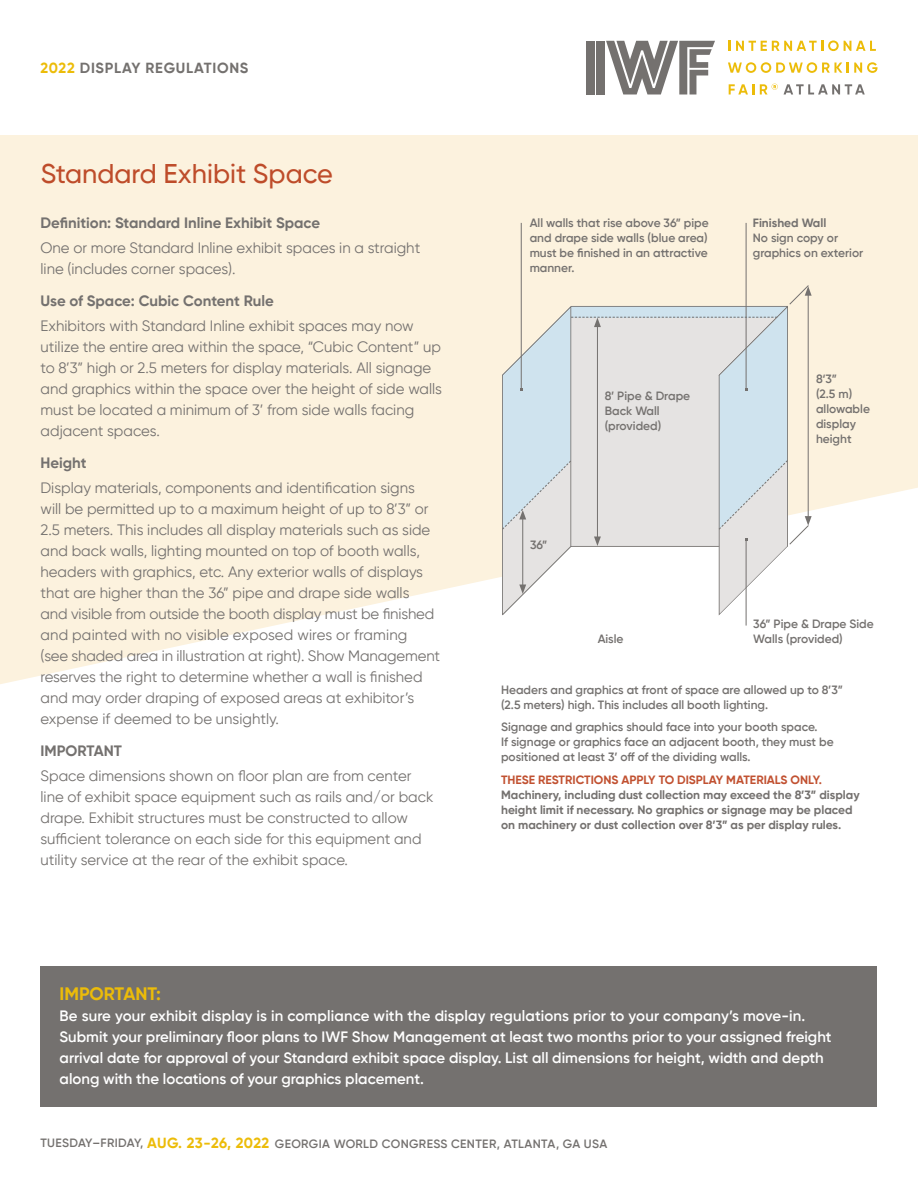
<style>
.page{position:relative;width:918px;height:1188px;background:#fff}
.page>*{position:absolute;margin:0;border:0;box-sizing:border-box;transform-origin:0 0}
.t1{font:500 27px "Gilroy";color:#c15131}
.t2{font:700 18px "Gilroy";color:#ecbc09}
.t3{font:15px/21px "Gilroy";color:#74716f}
.t4{font:600 15px/21px "Gilroy";color:#fff}
.t5{font:700 15px "Gilroy";color:#74716f}
.t6{font:700 14.7px "Gilroy";letter-spacing:.05em;color:#74716f}
.t7{font:600 12px/15px "Gilroy";color:#74716f}
.t8{font:700 12px/15px "Gilroy";color:#74716f}
.t9{font:600 12px "Gilroy";letter-spacing:.03em;color:#74716f}
.t10{font:700 12px "Gilroy";color:#c15131}
.s1{color:#ecbc09}
.s2{font-weight:700;font-size:14.7px;color:#ecbc09}
</style>
<div class="page">
<svg style="left:0;top:135px;width:918px;height:549px;fill:#fcf2de"></svg>
<div style="left:587px;top:41px;width:8px;height:53px;background:#74716f"></div>
<div style="left:597px;top:41px;width:8px;height:53px;background:#74716f"></div>
<svg style="left:606px;top:41px;width:109px;height:54px"></svg>
<svg style="left:729px;top:40px;width:147px;height:11px"></svg>
<svg style="left:728px;top:62px;width:150px;height:11px"></svg>
<svg style="left:729px;top:84px;width:25px;height:10px"></svg>
<svg style="left:784px;top:84px;width:81px;height:10px"></svg>
<svg style="left:760px;top:84px;width:18px;height:10px"></svg>
<div style="left:40px;top:967px;width:838px;height:140px;background:#74716f"></div>
<hr style="left:746px;top:223px;width:1px;height:167px;background:#74716f">
<hr style="left:746px;top:540px;width:1px;height:86px;background:#74716f">
<hr style="left:521px;top:223px;width:1px;height:167px;background:#74716f">
<svg style="left:501px;top:284px;width:311px;height:332px"></svg>
<p class="t6" style="left:40px;top:59px;width:209px"><span class="s1">2022</span> DISPLAY REGULATIONS</p>
<h1 class="t1" style="left:40px;top:157px;width:294px">Standard Exhibit Space</h1>
<p class="t5" style="left:40px;top:213px;width:281px">Definition: Standard Inline Exhibit Space</p>
<p class="t3" style="left:40px;top:237px;width:381px">One or more Standard Inline exhibit spaces in a straight line (includes corner spaces).</p>
<p class="t5" style="left:40px;top:291px;width:235px">Use of Space: Cubic Content Rule</p>
<p class="t3" style="left:40px;top:315px;width:403px">Exhibitors with Standard Inline exhibit spaces may now utilize the entire area within the space, “Cubic Content” up to 8’3” high or 2.5 meters for display materials. All signage and graphics within the space over the height of side walls must be located a minimum of 3’ from side walls facing adjacent spaces.</p>
<p class="t5" style="left:40px;top:453px;width:48px">Height</p>
<p class="t3" style="left:40px;top:477px;width:401px">Display materials, components and identification signs<br>will be permitted up to a maximum height of up to 8’3” or 2.5 meters. This includes all display materials such as side and back walls, lighting mounted on top of booth walls, headers with graphics, etc. Any exterior walls of displays that are higher than the 36” pipe and drape side walls and visible from outside the booth display must be finished and painted with no visible exposed wires or framing<br>(see shaded area in illustration at right). Show Management reserves the right to determine whether a wall is finished and may order draping of exposed areas at exhibitor’s expense if deemed to be unsightly.</p>
<p class="t5" style="left:40px;top:741px;width:83px">IMPORTANT</p>
<p class="t3" style="left:40px;top:765px;width:394px">Space dimensions shown on floor plan are from center line of exhibit space equipment such as rails and/or back drape. Exhibit structures must be constructed to allow sufficient tolerance on each side for this equipment and utility service at the rear of the exhibit space.</p>
<p class="t7" style="left:530px;top:215px;width:181px;text-align:justify">All walls that rise above 36” pipe and drape side walls (blue area) must be finished in an attractive manner.</p>
<p class="t7" style="left:530px;top:537px;width:19px">36”</p>
<p class="t7" style="left:605px;top:389px;width:87px">8’ Pipe &amp; Drape<br>Back Wall (provided)</p>
<p class="t7" style="left:598px;top:631px;width:27px">Aisle</p>
<p class="t8" style="left:753px;top:215px;width:75px">Finished Wall</p>
<p class="t7" style="left:753px;top:230px;width:112px">No sign copy or graphics on exterior</p>
<p class="t7" style="left:816px;top:371px;width:55px">8‘3”<br>(2.5 m) allowable display height</p>
<p class="t7" style="left:753px;top:616px;width:122px">36” Pipe &amp; Drape Side<br>Walls (provided)</p>
<p class="t7" style="left:501px;top:682px;width:343px">Headers and graphics at front of space are allowed up to 8’3” (2.5 meters) high. This includes all booth lighting.</p>
<p class="t7" style="left:501px;top:719px;width:334px">Signage and graphics should face into your booth space.<br>If signage or graphics face an adjacent booth, they must be positioned at least 3’ off of the dividing walls.</p>
<p class="t10" style="left:501px;top:772px;width:322px">THESE RESTRICTIONS APPLY TO DISPLAY MATERIALS ONLY.</p>
<p class="t8" style="left:501px;top:787px;width:360px">Machinery, including dust collection may exceed the 8’3” display height limit if necessary. No graphics or signage may be placed on machinery or dust collection over 8’3” as per display rules.</p>
<p class="t2" style="left:60px;top:983px;width:103px">IMPORTANT:</p>
<p class="t4" style="left:60px;top:1006px;width:774px">Be sure your exhibit display is in compliance with the display regulations prior to your company’s move-in.<br>Submit your preliminary floor plans to IWF Show Management at least two months prior to your assigned freight arrival date for approval of your Standard exhibit space display. List all dimensions for height, width and depth along with the locations of your graphics placement.</p>
<p class="t9" style="left:40px;top:1136px;width:568px">TUESDAY–FRIDAY, <span class="s2">AUG. 23-26, 2022</span> GEORGIA WORLD CONGRESS CENTER, ATLANTA, GA USA</p>
</div>
